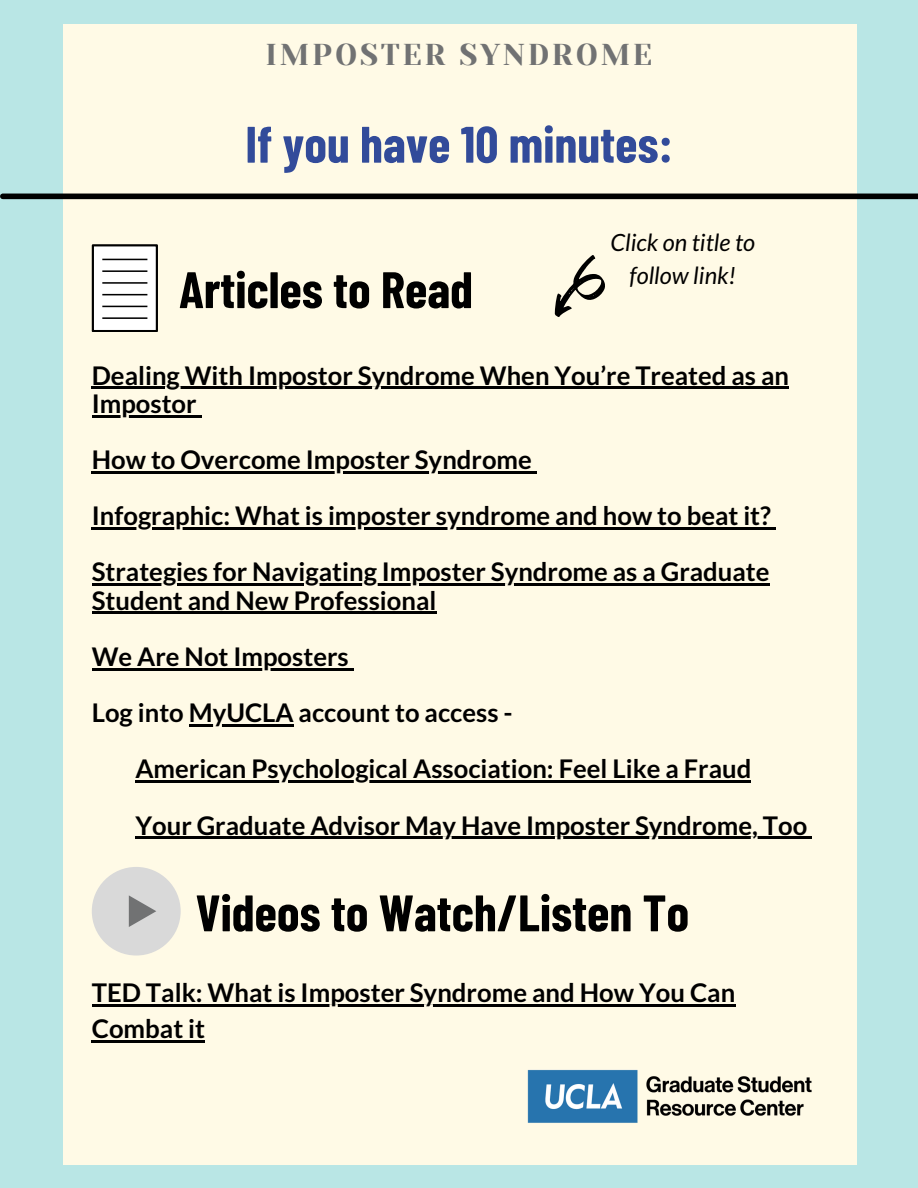
<style>
.page{position:relative;width:918px;height:1188px;background:#b9e6e5}
.page>*{position:absolute;margin:0;border:0;box-sizing:border-box;transform-origin:0 0}
.t1{font:700 51.15px "Barlow Condensed";color:#000}
.t2{font:700 51.15px "Barlow Condensed";color:#324b9a}
.t3{font:30px "Yeseva One";letter-spacing:.09em;color:#717273}
.t4{font:700 25.65px/28.2px "Lato";color:#000}
.t5{font:italic 23.7px/33.3px "Lato";color:#000;text-align:center}
</style>
<div class="page">
<div style="left:63px;top:24px;width:794px;height:1141px;background:#fffae6"></div>
<div style="left:3px;top:194px;width:915px;height:5px;background:#000"></div>
<hr style="left:92px;top:387px;width:697px;height:2px;background:#000">
<hr style="left:92px;top:415px;width:105px;height:2px;background:#000">
<hr style="left:92px;top:471px;width:440px;height:2px;background:#000">
<hr style="left:92px;top:527px;width:679px;height:3px;background:#000">
<svg style="left:771px;top:527px;width:5px;height:3px"></svg>
<hr style="left:92px;top:584px;width:678px;height:2px;background:#000">
<hr style="left:92px;top:612px;width:344px;height:2px;background:#000">
<hr style="left:92px;top:668px;width:257px;height:2px;background:#000">
<hr style="left:189px;top:724px;width:105px;height:3px;background:#000">
<hr style="left:135px;top:781px;width:616px;height:2px;background:#000">
<hr style="left:135px;top:837px;width:672px;height:2px;background:#000">
<div style="left:93px;top:245px;width:64px;height:86px;background:#fff"></div>
<div style="left:92px;top:244px;width:66px;height:88px;border:2px solid #000"></div>
<hr style="left:102px;top:270px;width:45px;height:2px;background:#000">
<hr style="left:102px;top:282px;width:45px;height:2px;background:#000">
<hr style="left:102px;top:294px;width:45px;height:1px;background:#000">
<hr style="left:102px;top:306px;width:45px;height:1px;background:#000">
<hr style="left:102px;top:317px;width:45px;height:2px;background:#000">
<hr style="left:102px;top:259px;width:45px;height:1px;background:#000">
<img style="left:527px;top:1069px;width:285px;height:54px">
<hr style="left:92px;top:1005px;width:643px;height:2px;background:#000">
<hr style="left:92px;top:1041px;width:113px;height:2px;background:#000">
<div style="left:92px;top:867px;width:89px;height:89px;background:#d9d9d9;border-radius:50%"></div>
<svg style="left:129px;top:895px;width:27px;height:32px"></svg>
<svg style="left:554px;top:255px;width:51px;height:62px"></svg>
<p class="t3" style="left:266px;top:37px;width:388px">IMPOSTER SYNDROME</p>
<p class="t2" style="left:245px;top:112px;width:429px">If you have 10 minutes:</p>
<p class="t1" style="left:179px;top:257px;width:295px">Articles to Read</p>
<p class="t5" style="left:611px;top:225px;width:146px">Click on title to follow link!</p>
<p class="t4" style="left:92px;top:360px;width:699px">Dealing With Impostor Syndrome When You’re Treated as an<br>Impostor</p>
<p class="t4" style="left:92px;top:445px;width:442px">How to Overcome Imposter Syndrome</p>
<p class="t4" style="left:92px;top:501px;width:681px">Infographic: What is imposter syndrome and how to beat it?</p>
<p class="t4" style="left:92px;top:557px;width:679px">Strategies for Navigating Imposter Syndrome as a Graduate<br>Student and New Professional</p>
<p class="t4" style="left:92px;top:642px;width:258px">We Are Not Imposters</p>
<p class="t4" style="left:92px;top:698px;width:422px">Log into MyUCLA account to access -</p>
<p class="t4" style="left:135px;top:754px;width:617px">American Psychological Association: Feel Like a Fraud</p>
<p class="t4" style="left:135px;top:810px;width:673px">Your Graduate Advisor May Have Imposter Syndrome, Too</p>
<p class="t1" style="left:196px;top:880px;width:495px">Videos to Watch/Listen To</p>
<p class="t4" style="left:92px;top:975px;width:645px;line-height:36px">TED Talk: What is Imposter Syndrome and How You Can<br>Combat it</p>
</div>
